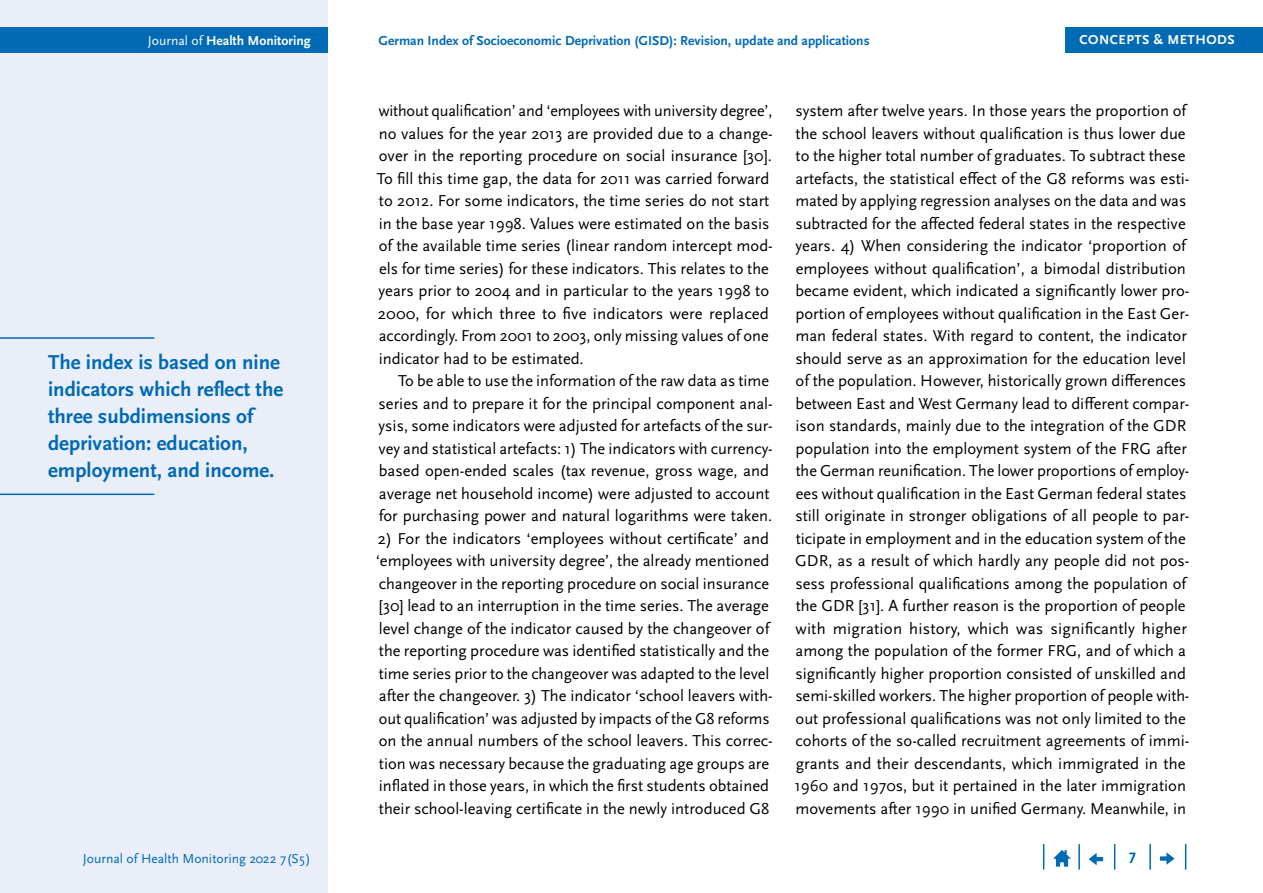
<style>
.page{position:relative;width:1263px;height:893px;background:#fff}
.page>*{position:absolute;margin:0;border:0;box-sizing:border-box;transform-origin:0 0}
.t1{font:700 21px/27px "Scala Sans Pro";color:#006ab4}
.Copy_Einzug{font:16.5px/22.5px "Scala Sans Pro";color:#000}
.t2{font:700 15.75px "Scala Sans Pro";color:#006ab4}
.t3{font:700 13.65px "Scala Sans Pro";color:#006ab4}
.t4{font:13.65px "Scala Sans Pro";color:#006ab4}
.t5{font:700 13.65px "Scala Sans Pro";color:#fff}
.t6{font:700 13.5px "Scala Sans Pro";letter-spacing:.04em;color:#fff}
.s1{font-weight:400}
</style>
<div class="page">
<div style="left:0;top:0;width:327px;height:893px;background:#eaeef9"></div>
<div style="left:0;top:28px;width:327px;height:25px;background:#006ab4"></div>
<svg style="left:1185px;top:844px;width:1px;height:26px"></svg>
<hr style="left:1149px;top:844px;width:2px;height:26px;background:#006ab4">
<svg style="left:1114px;top:844px;width:1px;height:26px"></svg>
<hr style="left:1078px;top:844px;width:2px;height:26px;background:#006ab4">
<svg style="left:1043px;top:844px;width:1px;height:26px"></svg>
<svg style="left:1053px;top:850px;width:18px;height:17px"></svg>
<svg style="left:1089px;top:853px;width:14px;height:12px"></svg>
<svg style="left:1160px;top:852px;width:14px;height:13px"></svg>
<div style="left:1065px;top:28px;width:198px;height:25px;background:#006ab4"></div>
<hr style="left:0;top:337px;width:154px;height:2px;background:#006ab4">
<hr style="left:0;top:494px;width:154px;height:1px;background:#006ab4">
<p class="t5" style="left:148px;top:33px;width:164px"><span class="s1">Journal of</span> Health Monitoring</p>
<p class="t3" style="left:378px;top:33px;width:493px">German Index of Socioeconomic Deprivation (GISD): Revision, update and applications</p>
<p class="t6" style="left:1079px;top:32px;width:157px">CONCEPTS &amp; METHODS</p>
<p class="t1" style="left:48px;top:348px;width:237px">The index is based on nine indicators which reflect the three subdimensions of deprivation: education, employment, and income.</p>
<p class="t4" style="left:83px;top:850px;width:229px">Journal of Health Monitoring 2022 7(S5)</p>
<p class="Copy_Einzug" style="left:377px;top:99px;width:397px">without qualification’ and ‘employees with university degree’, no values for the year 2013 are provided due to a change&shy;over in the reporting procedure on social insurance [30].<br>To fill this time gap, the data for 2011 was carried forward to 2012. For some indicators, the time series do not start in the base year 1998. Values were estimated on the basis of the available time series (linear random intercept mod&shy;els for time series) for these indicators. This relates to the years prior to 2004 and in particular to the years 1998 to 2000, for which three to five indicators were replaced accordingly. From 2001 to 2003, only missing values of one indicator had to be estimated.</p>
<p class="Copy_Einzug" style="left:378px;top:369px;width:396px;text-indent:20px">To be able to use the information of the raw data as time series and to prepare it for the principal component anal&shy;ysis, some indicators were adjusted for artefacts of the sur&shy;vey and statistical artefacts: 1) The indicators with currency&shy;based open-ended scales (tax revenue, gross wage, and average net household income) were adjusted to account for purchasing power and natural logarithms were taken.</p>
<p class="Copy_Einzug" style="left:376px;top:527px;width:398px">2) For the indicators ‘employees without certificate’ and ‘employees with university degree’, the already mentioned changeover in the reporting procedure on social insurance [30] lead to an interruption in the time series. The average level change of the indicator caused by the changeover of the reporting procedure was identified statistically and the time series prior to the changeover was adapted to the level after the changeover. 3) The indicator ‘school leavers with&shy;out qualification’ was adjusted by impacts of the G8 reforms on the annual numbers of the school leavers. This correc&shy;tion was necessary because the graduating age groups are inflated in those years, in which the first students obtained their school-leaving certificate in the newly introduced G8</p>
<p class="Copy_Einzug" style="left:794px;top:99px;width:396px">system after twelve years. In those years the proportion of the school leavers without qualification is thus lower due to the higher total number of graduates. To subtract these artefacts, the statistical effect of the G8 reforms was esti&shy;mated by applying regression analyses on the data and was subtracted for the affected federal states in the respective years. 4) When considering the indicator ‘proportion of employees without qualification’, a bimodal distribution became evident, which indicated a significantly lower pro&shy;portion of employees without qualification in the East Ger&shy;man federal states. With regard to content, the indicator should serve as an approximation for the education level of the population. However, historically grown differences between East and West Germany lead to different compar&shy;ison standards, mainly due to the integration of the GDR population into the employment system of the FRG after the German reunification. The lower proportions of employ&shy;ees without qualification in the East German federal states still originate in stronger obligations of all people to par&shy;ticipate in employment and in the education system of the GDR, as a result of which hardly any people did not pos&shy;sess professional qualifications among the population of the GDR [31]. A further reason is the proportion of people with migration history, which was significantly higher among the population of the former FRG, and of which a significantly higher proportion consisted of unskilled and semi-skilled workers. The higher proportion of people with&shy;out professional qualifications was not only limited to the cohorts of the so-called recruitment agreements of immi&shy;grants and their descendants, which immigrated in the 1960 and 1970s, but it pertained in the later immigration movements after 1990 in unified Germany. Meanwhile, in</p>
<p class="t2" style="left:1129px;top:849px;width:8px">7</p>
</div>
